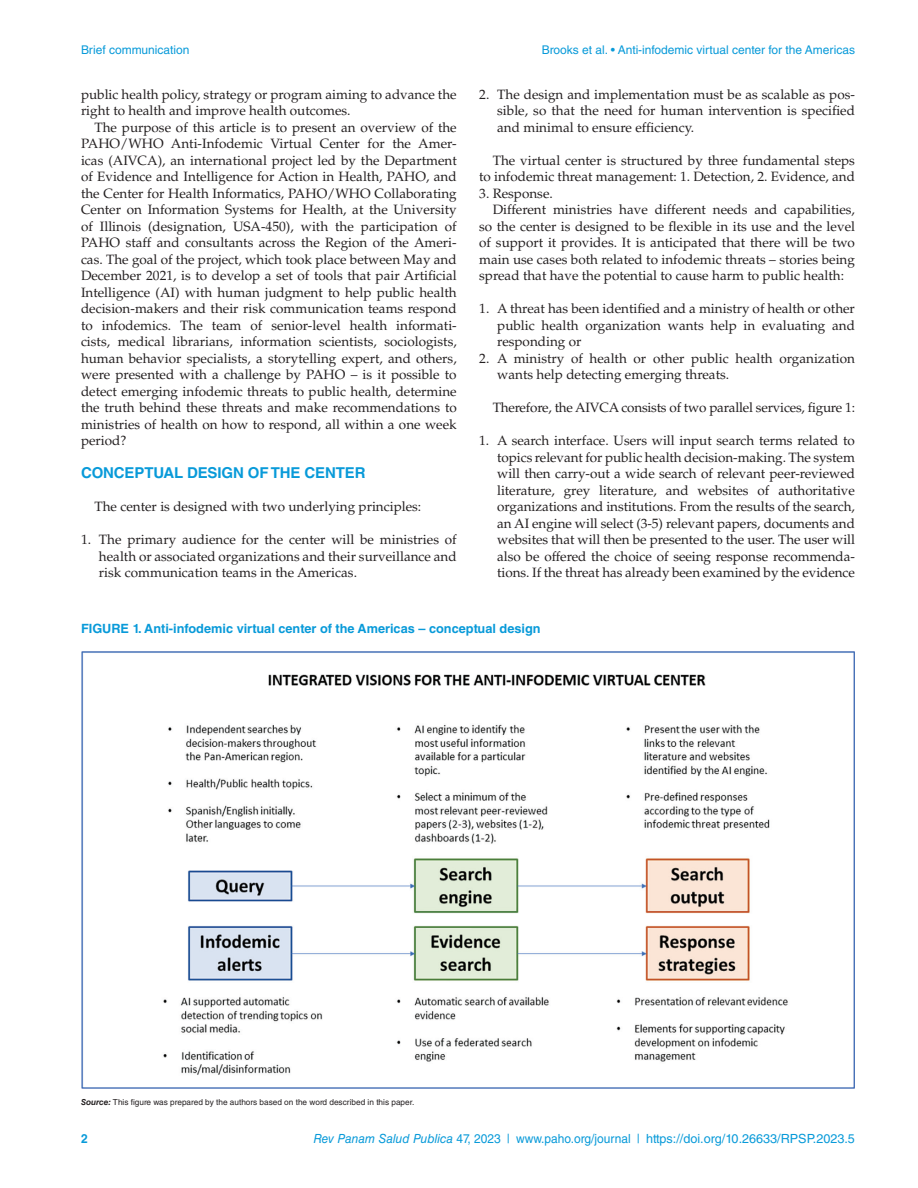
<style>
.page{position:relative;width:918px;height:1188px;background:#fff}
.page>*{position:absolute;margin:0;border:0;box-sizing:border-box;transform-origin:0 0}
.t1{font:700 15px "Helvetica LT Std";letter-spacing:-.01em;color:#089ad9}
.t2{font:13.5px/16.5px "Palatino LT Std";color:#231f20;text-align:justify}
.t3{font:700 12.75px "Helvetica LT Std";color:#089ad9}
.t4{font:12.6px "Helvetica LT Std";color:#089ad9;scale:.95 1}
.t5{font:700 12.6px "Helvetica LT Std";color:#089ad9;scale:.95 1}
.t6{font:12px "Helvetica LT Std";color:#089ad9}
.t7{font:8.25px "Helvetica LT Std";color:#231f20}
.s1{font-weight:700;font-style:italic}
.s2{font-style:italic}
</style>
<div class="page">
<img style="left:81px;top:652px;width:774px;height:437px">
<p class="t6" style="left:81px;top:43px;width:110px">Brief communication</p>
<p class="t6" style="left:542px;top:43px;width:315px">Brooks et al. • Anti-infodemic virtual center for the Americas</p>
<p class="t2" style="left:81px;top:86px;width:377px">public health policy, strategy or program aiming to advance the right to health and improve health outcomes.</p>
<p class="t2" style="left:81px;top:119px;width:377px;text-indent:14px">The purpose of this article is to present an overview of the PAHO/WHO Anti-Infodemic Virtual Center for the Amer&shy;icas (AIVCA), an international project led by the Department of Evidence and Intelligence for Action in Health, PAHO, and the Center for Health Informatics, PAHO/WHO Collaborating Center on Information Systems for Health, at the University of Illinois (designation, USA-450), with the participation of PAHO staff and consultants across the Region of the Ameri&shy;cas. The goal of the project, which took place between May and December 2021, is to develop a set of tools that pair Artificial Intelligence (AI) with human judgment to help public health decision-makers and their risk communication teams respond to infodemics. The team of senior-level health informati&shy;cists, medical librarians, information scientists, sociologists, human behavior specialists, a storytelling expert, and others, were presented with a challenge by PAHO – is it possible to detect emerging infodemic threats to public health, determine the truth behind these threats and make recommendations to ministries of health on how to respond, all within a one week period?</p>
<p class="t1" style="left:81px;top:464px;width:286px">CONCEPTUAL DESIGN OF THE CENTER</p>
<p class="t2" style="left:94px;top:499px;width:328px">The center is designed with two underlying principles:</p>
<p class="t2" style="left:99px;top:532px;width:359px;text-indent:-18px">1. The primary audience for the center will be ministries of health or associated organizations and their surveillance and risk communication teams in the Americas.</p>
<p class="t2" style="left:497px;top:86px;width:359px;text-indent:-18px">2. The design and implementation must be as scalable as pos&shy;sible, so that the need for human intervention is specified and minimal to ensure efficiency.</p>
<p class="t2" style="left:479px;top:152px;width:377px;text-align:right">The virtual center is structured by three fundamental steps to infodemic threat management: 1. Detection, 2. Evidence, and</p>
<p class="t2" style="left:479px;top:185px;width:75px">3. Response.</p>
<p class="t2" style="left:493px;top:202px;width:364px">Different ministries have different needs and capabilities,</p>
<p class="t2" style="left:479px;top:218px;width:377px">so the center is designed to be flexible in its use and the level</p>
<p class="t2" style="left:479px;top:235px;width:377px">of support it provides. It is anticipated that there will be two</p>
<p class="t2" style="left:479px;top:251px;width:377px">main use cases both related to infodemic threats – stories being</p>
<p class="t2" style="left:479px;top:268px;width:366px">spread that have the potential to cause harm to public health:</p>
<p class="t2" style="left:497px;top:301px;width:359px;text-indent:-18px">1. A threat has been identified and a ministry of health or other public health organization wants help in evaluating and responding or</p>
<p class="t2" style="left:497px;top:350px;width:359px;text-indent:-18px">2. A ministry of health or other public health organization wants help detecting emerging threats.</p>
<p class="t2" style="left:493px;top:400px;width:364px">Therefore, the AIVCA consists of two parallel services, figure 1:</p>
<p class="t2" style="left:497px;top:433px;width:359px;text-indent:-18px">1. A search interface. Users will input search terms related to topics relevant for public health decision-making. The system will then carry-out a wide search of relevant peer-reviewed literature, grey literature, and websites of authoritative organizations and institutions. From the results of the search, an AI engine will select (3-5) relevant papers, documents and websites that will then be presented to the user. The user will also be offered the choice of seeing response recommenda&shy;tions. If the threat has already been examined by the evidence</p>
<p class="t3" style="left:81px;top:621px;width:461px">FIGURE 1. Anti-infodemic virtual center of the Americas – conceptual design</p>
<p class="t7" style="left:81px;top:1098px;width:335px"><span class="s1">Source:</span> This figure was prepared by the authors based on the word described in this paper.</p>
<p class="t5" style="left:81px;top:1131px;width:9px">2</p>
<p class="t4" style="left:313px;top:1131px;width:572px"><span class="s2">Rev Panam Salud Publica</span> 47, 2023 | www.paho.org/journal | https://doi.org/10.26633/RPSP.2023.5</p>
</div>
